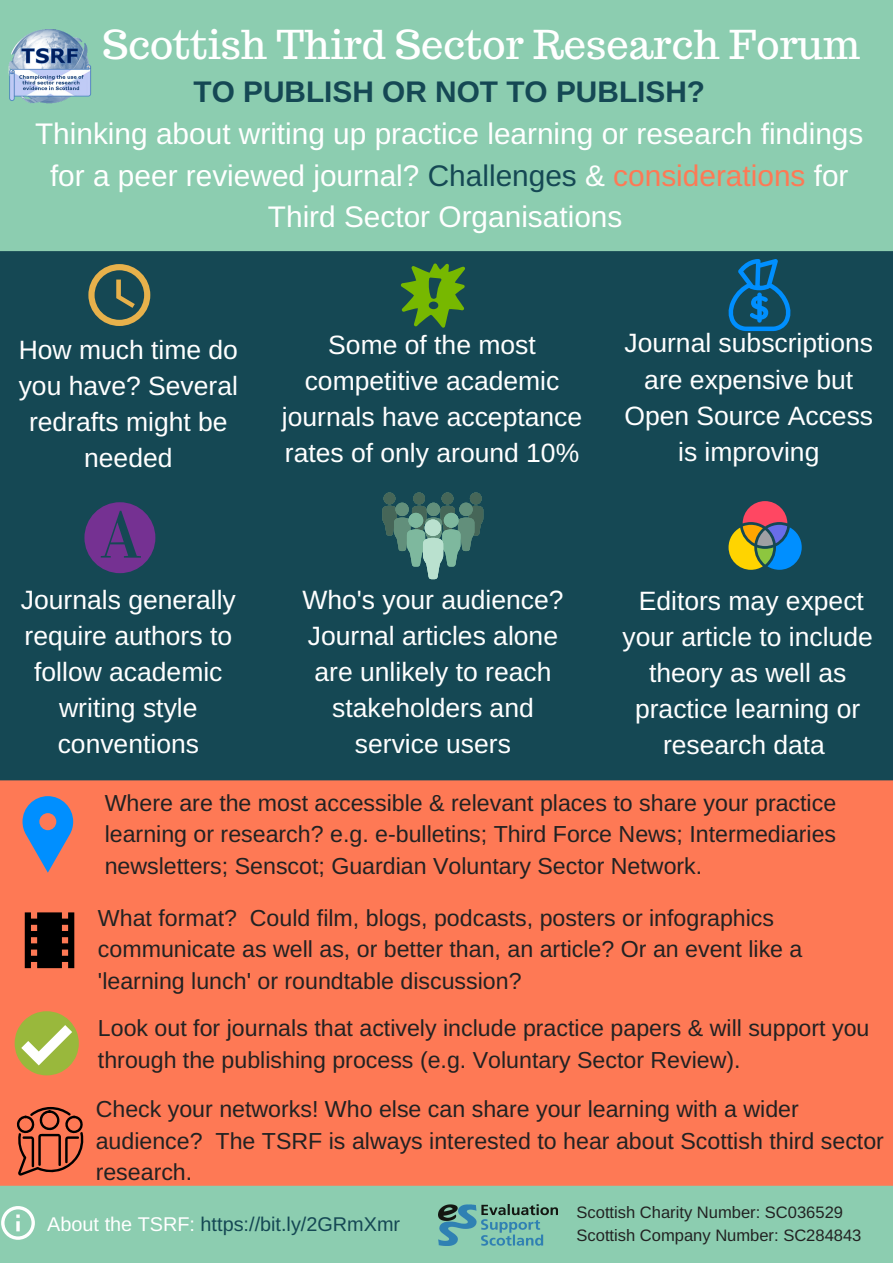
<style>
.page{position:relative;width:893px;height:1263px;background:#8ccdb0}
.page>*{position:absolute;margin:0;border:0;box-sizing:border-box;transform-origin:0 0}
.t1{font:39.75px "Trocchi";color:#fff}
.t2{font:29.85px/41.7px "Arimo";color:#fff;text-align:center}
.t3{font:700 29.85px "Arimo";color:#154854}
.t4{font:26.55px/36px "Arimo";color:#fff;text-align:center}
.t5{font:23.25px/31.5px "Arimo";color:#222}
.t6{font:19.8px "Arimo";color:#154854}
.t7{font:16.5px/22.5px "Arimo";color:#222}
.s1{color:#154854}
.s2{color:#fe7955}
.s3{color:#fff}
</style>
<div class="page">
<div style="left:0;top:251px;width:893px;height:547px;background:#154854"></div>
<div style="left:0;top:780px;width:893px;height:406px;background:#fe7955"></div>
<svg style="left:88px;top:264px;width:62px;height:62px"></svg>
<svg style="left:728px;top:259px;width:62px;height:72px"></svg>
<svg style="left:382px;top:492px;width:101px;height:87px"></svg>
<div style="left:425px;top:519px;width:16px;height:17px;background:#bae1cf;border-radius:50%"></div>
<svg style="left:728px;top:501px;width:74px;height:69px"></svg>
<svg style="left:23px;top:796px;width:50px;height:77px"></svg>
<svg style="left:25px;top:912px;width:49px;height:56px;background:#25110c"></svg>
<svg style="left:15px;top:1011px;width:64px;height:64px"></svg>
<img style="left:8px;top:29px;width:83px;height:75px">
<img style="left:438px;top:1205px;width:119px;height:40px">
<svg style="left:1px;top:1206px;width:34px;height:34px"></svg>
<svg style="left:401px;top:263px;width:64px;height:65px"></svg>
<svg style="left:84px;top:502px;width:71px;height:71px"></svg>
<svg style="left:17px;top:1107px;width:66px;height:68px"></svg>
<h1 class="t1" style="left:103px;top:18px;width:759px">Scottish Third Sector Research Forum</h1>
<p class="t3" style="left:193px;top:75px;width:513px">TO PUBLISH OR NOT TO PUBLISH?</p>
<p class="t2" style="left:35px;top:113px;width:830px">Thinking about writing up practice learning or research findings for a peer reviewed journal? <span class="s1">Challenges</span> &amp; <span class="s2">considerations</span> for<br>Third Sector Organisations</p>
<p class="t4" style="left:19px;top:332px;width:221px">How much time do you have? Several redrafts might be needed</p>
<p class="t4" style="left:282px;top:326px;width:302px">Some of the most competitive academic journals have acceptance rates of only around 10%</p>
<p class="t4" style="left:624px;top:325px;width:250px">Journal subscriptions are expensive but<br>Open Source Access is improving</p>
<p class="t4" style="left:21px;top:582px;width:216px">Journals generally require authors to follow academic writing style conventions</p>
<p class="t4" style="left:302px;top:582px;width:263px">Who's your audience?<br>Journal articles alone are unlikely to reach stakeholders and service users</p>
<p class="t4" style="left:623px;top:583px;width:252px">Editors may expect your article to include theory as well as practice learning or research data</p>
<p class="t5" style="left:105px;top:787px;width:733px;text-align:justify">Where are the most accessible &amp; relevant places to share your practice learning or research? e.g. e-bulletins; Third Force News; Intermediaries newsletters; Senscot; Guardian Voluntary Sector Network.</p>
<p class="t5" style="left:98px;top:902px;width:706px">What format? Could film, blogs, podcasts, posters or infographics communicate as well as, or better than, an article? Or an event like a 'learning lunch' or roundtable discussion?</p>
<p class="t5" style="left:98px;top:1012px;width:773px">Look out for journals that actively include practice papers &amp; will support you through the publishing process (e.g. Voluntary Sector Review).</p>
<p class="t5" style="left:96px;top:1093px;width:790px">Check your networks! Who else can share your learning with a wider audience? The TSRF is always interested to hear about Scottish third sector research.</p>
<p class="t6" style="left:47px;top:1213px;width:354px"><span class="s3">About the TSRF:</span> https://bit.ly/2GRmXmr</p>
<p class="t7" style="left:576px;top:1201px;width:286px">Scottish Charity Number: SC036529<br>Scottish Company Number: SC284843</p>
</div>
